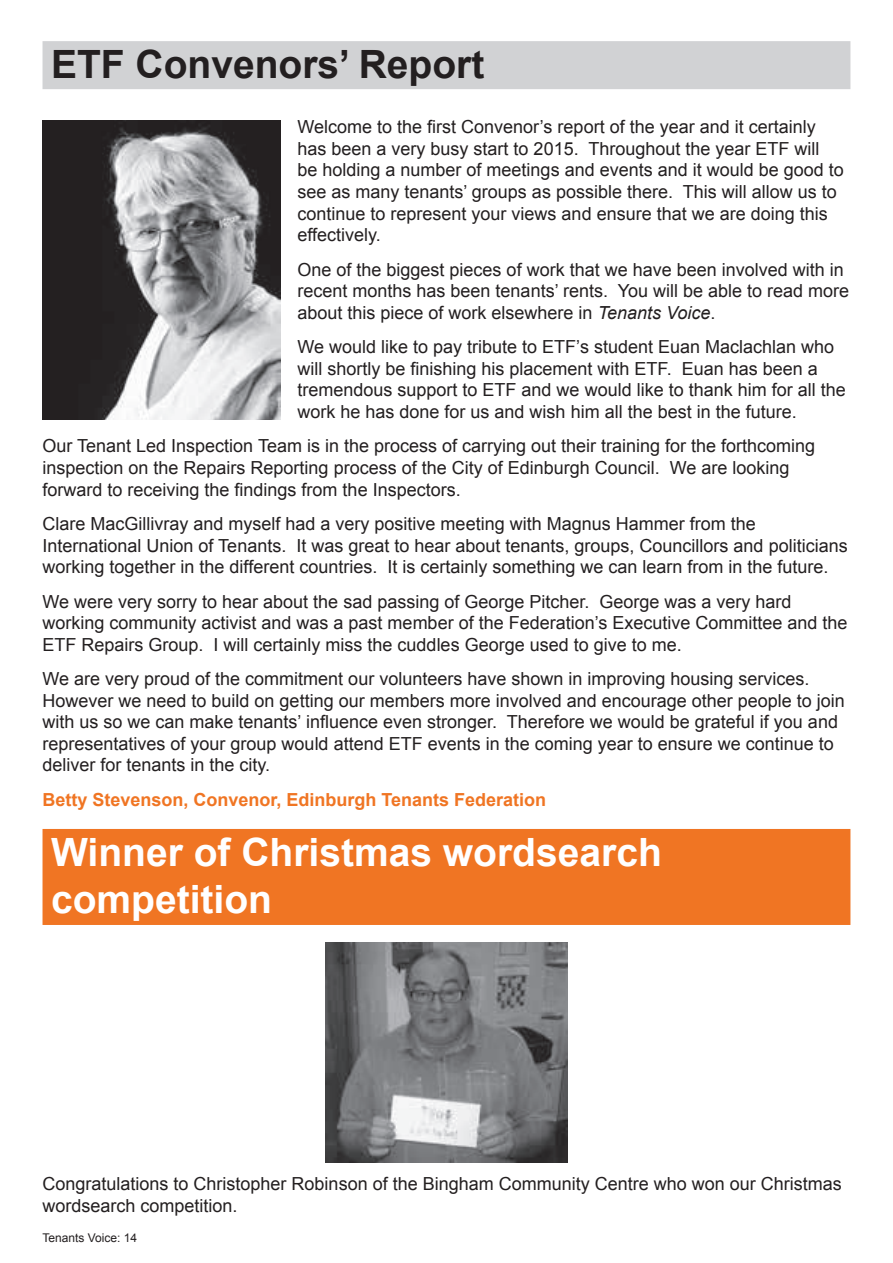
<style>
.page{position:relative;width:893px;height:1263px;background:#fff}
.page>*{position:absolute;margin:0;border:0;box-sizing:border-box;transform-origin:0 0}
.t1{font:700 39px/46.8px "Arial";color:#fff}
.t2{font:700 39px "Arial";color:#231f20}
.t3{font:18px/21.6px "Arial";color:#231f20}
.t4{font:700 18px "Arial";color:#f07523}
.t5{font:12px "Arial";color:#231f20}
.s1{font-style:italic}
</style>
<div class="page">
<div style="left:43px;top:41px;width:807px;height:48px;background:#d1d2d4"></div>
<div style="left:43px;top:829px;width:807px;height:96px;background:#f07523"></div>
<img style="left:43px;top:120px;width:237px;height:299px">
<img style="left:325px;top:942px;width:242px;height:220px">
<h1 class="t2" style="left:51px;top:39px;width:435px">ETF Convenors’ Report</h1>
<p class="t3" style="left:297px;top:116px;width:548px">Welcome to the first Convenor’s report of the year and it certainly has been a very busy start to 2015. Throughout the year ETF will be holding a number of meetings and events and it would be good to see as many tenants’ groups as possible there. This will allow us to continue to represent your views and ensure that we are doing this effectively.</p>
<p class="t3" style="left:297px;top:259px;width:553px">One of the biggest pieces of work that we have been involved with in recent months has been tenants’ rents. You will be able to read more about this piece of work elsewhere in <span class="s1">Tenants Voice</span>.</p>
<p class="t3" style="left:297px;top:336px;width:550px">We would like to pay tribute to ETF’s student Euan Maclachlan who will shortly be finishing his placement with ETF. Euan has been a tremendous support to ETF and we would like to thank him for all the work he has done for us and wish him all the best in the future.</p>
<p class="t3" style="left:43px;top:435px;width:774px">Our Tenant Led Inspection Team is in the process of carrying out their training for the forthcoming inspection on the Repairs Reporting process of the City of Edinburgh Council. We are looking forward to receiving the findings from the Inspectors.</p>
<p class="t3" style="left:43px;top:513px;width:807px">Clare MacGillivray and myself had a very positive meeting with Magnus Hammer from the<br>International Union of Tenants. It was great to hear about tenants, groups, Councillors and politicians working together in the different countries. It is certainly something we can learn from in the future.</p>
<p class="t3" style="left:43px;top:591px;width:807px">We were very sorry to hear about the sad passing of George Pitcher. George was a very hard working community activist and was a past member of the Federation’s Executive Committee and the<br>ETF Repairs Group. I will certainly miss the cuddles George used to give to me.</p>
<p class="t3" style="left:43px;top:668px;width:804px">We are very proud of the commitment our volunteers have shown in improving housing services.<br>However we need to build on getting our members more involved and encourage other people to join with us so we can make tenants’ influence even stronger. Therefore we would be grateful if you and representatives of your group would attend ETF events in the coming year to ensure we continue to deliver for tenants in the city.</p>
<p class="t4" style="left:43px;top:788px;width:505px">Betty Stevenson, Convenor, Edinburgh Tenants Federation</p>
<h1 class="t1" style="left:51px;top:830px;width:612px">Winner of Christmas wordsearch competition</h1>
<p class="t3" style="left:43px;top:1173px;width:801px">Congratulations to Christopher Robinson of the Bingham Community Centre who won our Christmas wordsearch competition.</p>
<p class="t5" style="left:43px;top:1230px;width:96px">Tenants Voice: 14</p>
</div>
